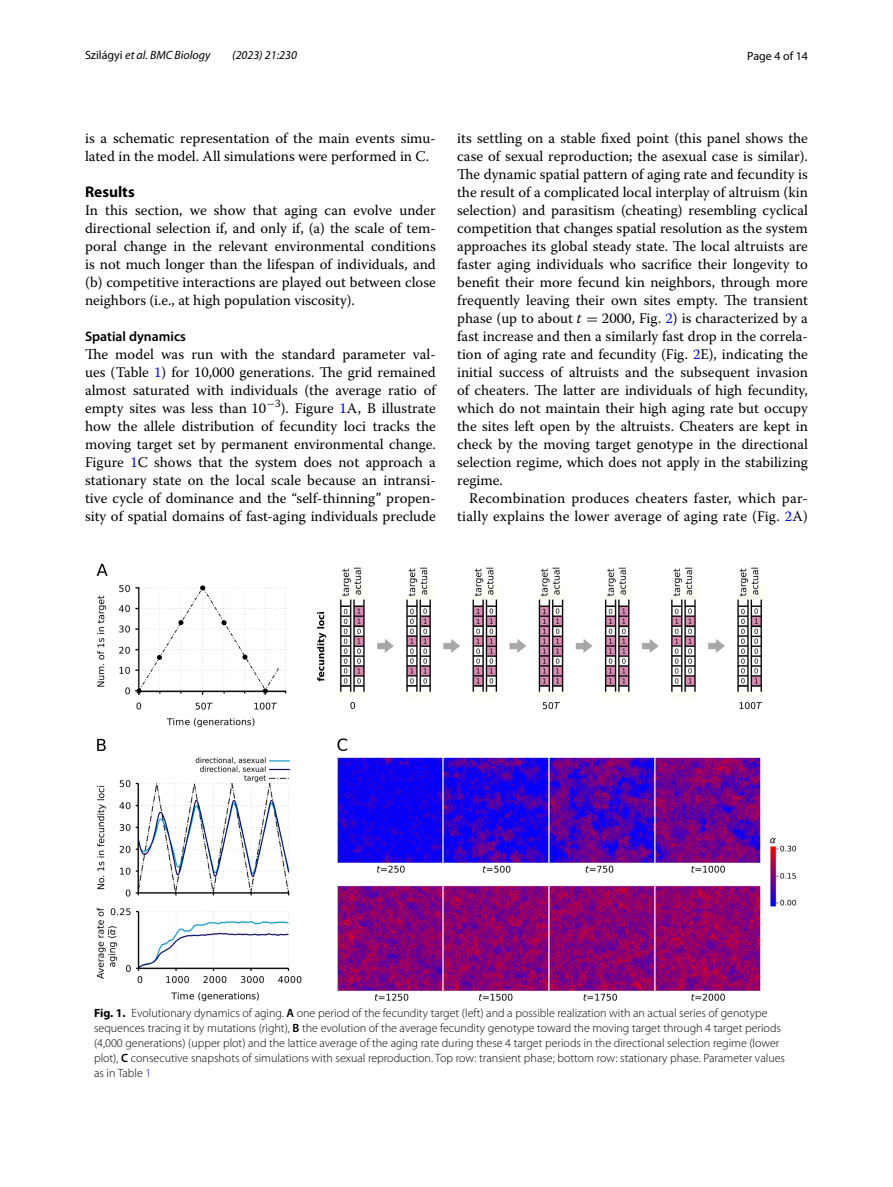
<style>
.page{position:relative;width:893px;height:1187px;background:#fff}
.page>*{position:absolute;margin:0;border:0;box-sizing:border-box;transform-origin:0 0}
.t1{font:700 15.45px "Myriad Pro";color:#000}
.t2{font:14.7px/18px "Warnock Pro";color:#000;text-align:justify}
.t3{font:600 13.8px "Myriad Pro";color:#000}
.t4{font:300 12px/15px "Myriad Pro";color:#000}
.t5{font:italic 12px "Myriad Pro";color:#000}
.t6{font:12px "Myriad Pro";color:#000}
.s1{font-style:normal}
.s2{color:#00f}
.s3{font-family:"Warnock Pro Regular 5"}
.s4{font-family:"Warnock Pro It 5"}
.s5{font-family:"MTSYN7"}
.s6{font-family:"Warnock Pro Regular 6"}
.s7{font-weight:700}
.s8{font-weight:600}
</style>
<div class="page">
<img style="left:96px;top:563px;width:701px;height:438px">
<p class="t5" style="left:85px;top:48px;width:127px"><span class="s1">Szilágyi</span> et al. BMC Biology</p>
<p class="t5" style="left:232px;top:48px;width:66px">(2023) 21:230</p>
<p class="t6" style="left:747px;top:48px;width:62px">Page 4 of 14</p>
<p class="t2" style="left:85px;top:128px;width:352px">is a schematic representation of the main events simu&shy;lated in the model. All simulations were performed in C.</p>
<p class="t1" style="left:85px;top:181px;width:51px">Results</p>
<p class="t2" style="left:85px;top:200px;width:352px">In this section, we show that aging can evolve under directional selection if, and only if, (a) the scale of tem&shy;poral change in the relevant environmental conditions is not much longer than the lifespan of individuals, and (b) competitive interactions are played out between close neighbors (i.e., at high population viscosity).</p>
<p class="t3" style="left:85px;top:327px;width:102px">Spatial dynamics</p>
<p class="t2" style="left:85px;top:344px;width:352px">The model was run with the standard parameter val&shy;ues (Table <span class="s2">1</span>) for 10,000 generations. The grid remained almost saturated with individuals (the average ratio of empty sites was less than <span class="s3">10</span><sup>−</sup><sup>3</sup>). Figure <span class="s2">1</span>A, B illustrate how the allele distribution of fecundity loci tracks the moving target set by permanent environmental change.<br>Figure <span class="s2">1</span>C shows that the system does not approach a stationary state on the local scale because an intransi&shy;tive cycle of dominance and the “self-thinning” propen&shy;sity of spatial domains of fast-aging individuals preclude</p>
<p class="t2" style="left:457px;top:128px;width:352px">its settling on a stable fixed point (this panel shows the case of sexual reproduction; the asexual case is similar).<br>The dynamic spatial pattern of aging rate and fecundity is the result of a complicated local interplay of altruism (kin selection) and parasitism (cheating) resembling cyclical competition that changes spatial resolution as the system approaches its global steady state. The local altruists are faster aging individuals who sacrifice their longevity to benefit their more fecund kin neighbors, through more frequently leaving their own sites empty. The transient phase (up to about <span class="s4">t</span> <span class="s5">=</span> <span class="s6">2000</span>, Fig. <span class="s2">2</span>) is characterized by a fast increase and then a similarly fast drop in the correla&shy;tion of aging rate and fecundity (Fig. <span class="s2">2</span>E), indicating the initial success of altruists and the subsequent invasion of cheaters. The latter are individuals of high fecundity, which do not maintain their high aging rate but occupy the sites left open by the altruists. Cheaters are kept in check by the moving target genotype in the directional selection regime, which does not apply in the stabilizing regime.</p>
<p class="t2" style="left:457px;top:488px;width:352px;text-align:right">Recombination produces cheaters faster, which par&shy;tially explains the lower average of aging rate (Fig. <span class="s2">2</span>A)</p>
<p class="t4" style="left:94px;top:1005px;width:692px"><span class="s7">Fig. 1.</span> Evolutionary dynamics of aging. <span class="s8">A</span> one period of the fecundity target (left) and a possible realization with an actual series of genotype sequences tracing it by mutations (right), <span class="s8">B</span> the evolution of the average fecundity genotype toward the moving target through 4 target periods (4,000 generations) (upper plot) and the lattice average of the aging rate during these 4 target periods in the directional selection regime (lower plot), <span class="s8">C</span> consecutive snapshots of simulations with sexual reproduction. Top row: transient phase; bottom row: stationary phase. Parameter values as in Table <span class="s2">1</span></p>
</div>
